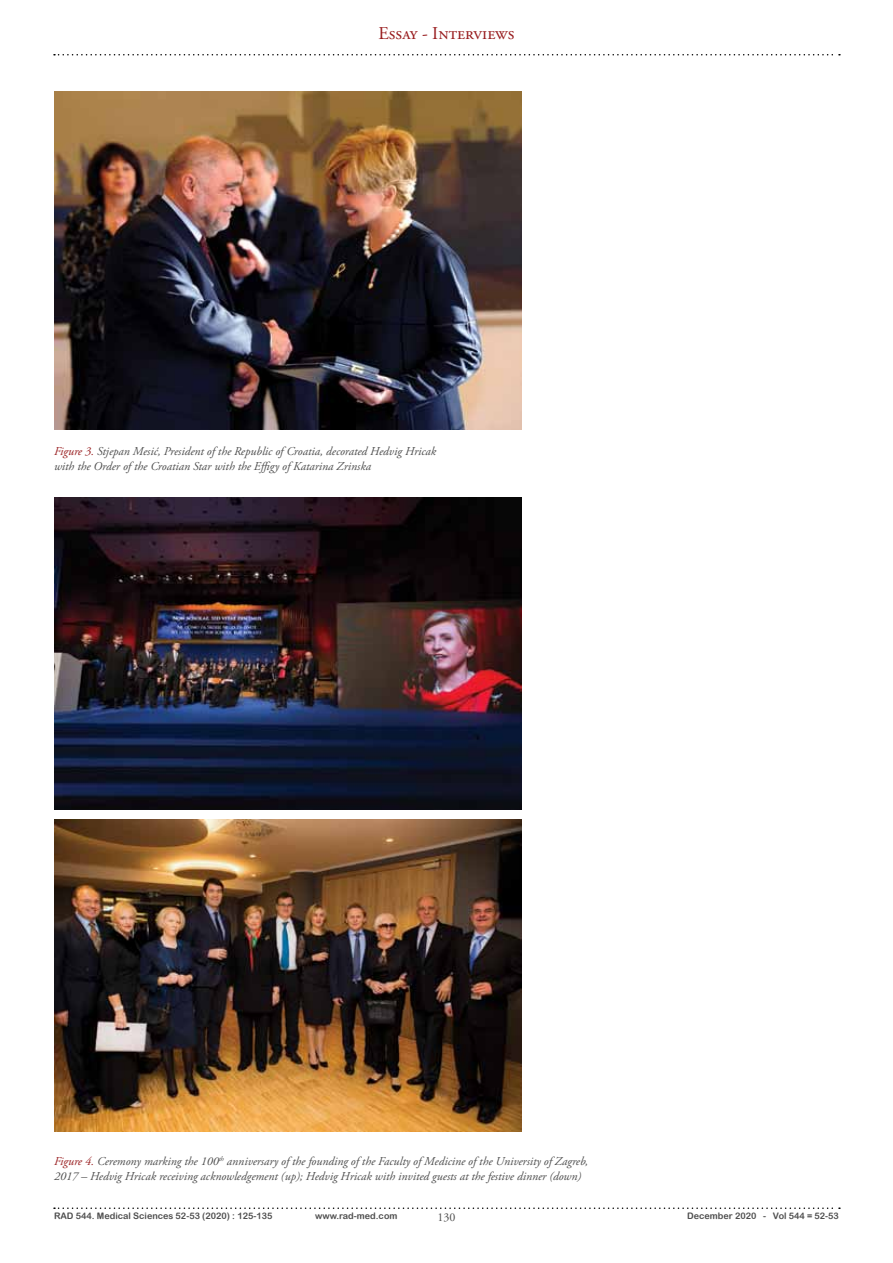
<style>
.page{position:relative;width:893px;height:1263px;background:#fff}
.page>*{position:absolute;margin:0;border:0;box-sizing:border-box;transform-origin:0 0}
.t1{font:18px "Adobe Garamond Pro";color:#981c1e}
.t2{font:italic 12px/14.4px "Adobe Garamond Pro";color:#4d4d4d}
.t3{font:12px "Adobe Garamond Pro";color:#4d4d4d}
.t4{font:9px "Arial Rounded MT Bold";color:#4d4d4d}
.s1{color:#981c1e}
</style>
<div class="page">
<svg style="left:54px;top:54px;width:786px;height:2px"></svg>
<svg style="left:54px;top:1207px;width:786px;height:2px"></svg>
<img style="left:54px;top:498px;width:468px;height:312px">
<img style="left:54px;top:91px;width:468px;height:338px">
<img style="left:54px;top:819px;width:468px;height:312px">
<h1 class="t1" style="left:378px;top:23px;width:138px">Essay - Interviews</h1>
<p class="t2" style="left:54px;top:445px;width:384px"><span class="s1">Figure 3.</span> Stjepan Mesić, President of the Republic of Croatia, decorated Hedvig Hricak with the Order of the Croatian Star with the Effigy of Katarina Zrinska</p>
<p class="t2" style="left:54px;top:1155px;width:536px"><span class="s1">Figure 4.</span> Ceremony marking the 100<sup>th</sup> anniversary of the founding of the Faculty of Medicine of the University of Zagreb,<br>2017 – Hedvig Hricak receiving acknowledgement (up); Hedvig Hricak with invited guests at the festive dinner (down)</p>
<p class="t4" style="left:54px;top:1210px;width:220px">RAD 544. Medical Sciences 52-53 (2020) : 125-135</p>
<p class="t4" style="left:315px;top:1210px;width:84px">www.rad-med.com</p>
<p class="t3" style="left:437px;top:1210px;width:19px">130</p>
<p class="t4" style="left:687px;top:1210px;width:153px">December 2020 - Vol 544 = 52-53</p>
</div>
